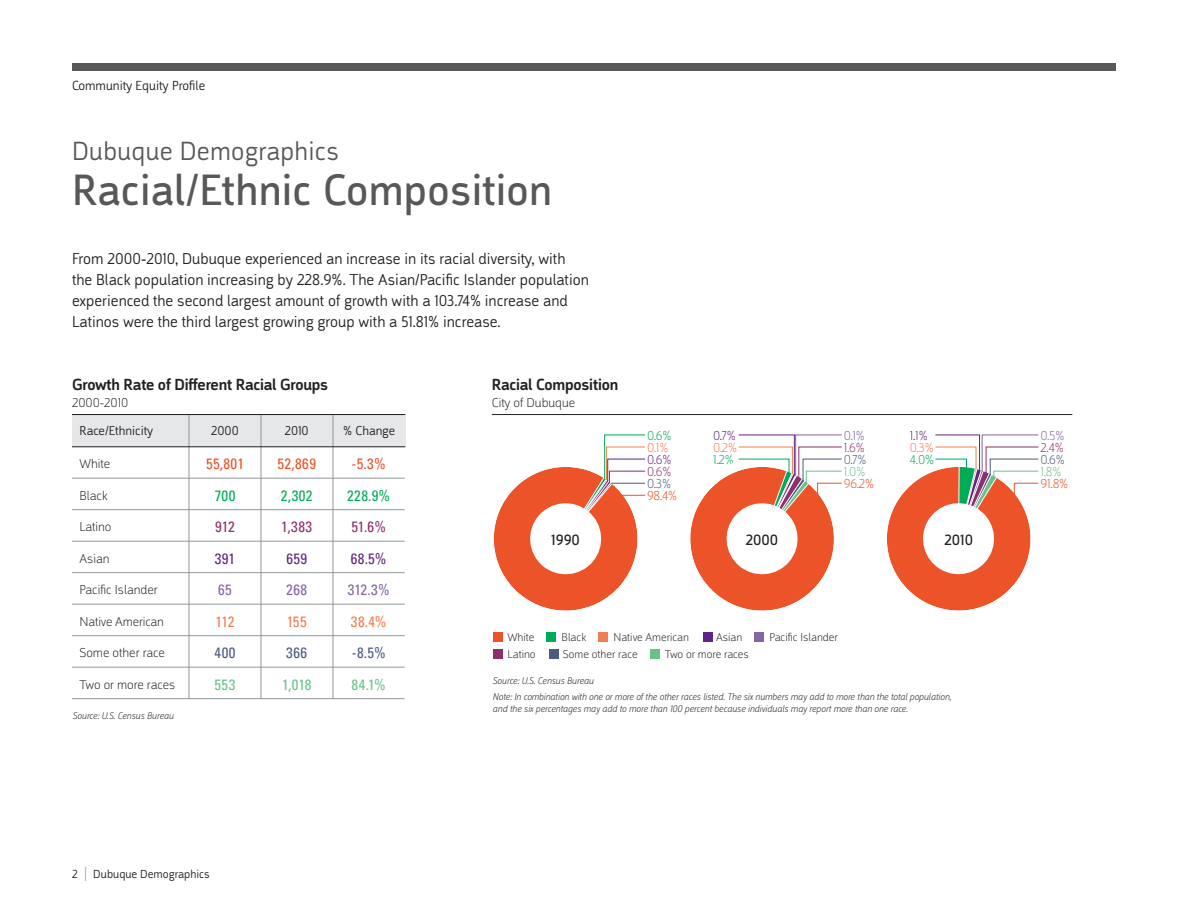
<style>
.page{position:relative;width:1188px;height:918px;background:#fff}
.page>*{position:absolute;margin:0;border:0;box-sizing:border-box;transform-origin:0 0}
.t1{font:45px "Argumentum";letter-spacing:.01em;color:#57585a}
.t2{font:300 27px "Argumentum";letter-spacing:.01em;color:#57585a}
.t3{font:500 16.5px "Argumentum";letter-spacing:-.01em;color:#231f20}
.t4{font:300 16.2px/21px "Argumentum";color:#231f20}
.t5{font:15.3px "Argumentum";color:#231f20}
.t6{font:condensed 15px "Univers";letter-spacing:.025em;color:#ec5328}
.t7{font:condensed 15px "Univers";letter-spacing:.03em;color:#00ab57}
.t8{font:condensed 15px "Univers";color:#8b306c}
.t9{font:condensed 15px "Univers";letter-spacing:.025em;color:#6ac28b}
.t10{font:condensed 15px "Univers";letter-spacing:.025em;color:#5e2584}
.t11{font:condensed 15px "Univers";letter-spacing:.025em;color:#8665a5}
.t12{font:condensed 15px "Univers";letter-spacing:-.03em;color:#f17e53}
.t13{font:condensed 15px "Univers";letter-spacing:.03em;color:#4c5b81}
.t14{font:300 13.5px "Argumentum";color:#231f20}
.t15{font:200 13.35px "Argumentum";color:#ec5328}
.t16{font:200 13.35px "Argumentum";color:#4c5b81}
.t17{font:200 13.35px "Argumentum";color:#8b306c}
.t18{font:200 13.35px "Argumentum";color:#f17e53}
.t19{font:200 13.35px "Argumentum";color:#00ab57}
.t20{font:200 13.35px "Argumentum";color:#5e2584}
.t21{font:200 13.35px "Argumentum";color:#8665a5}
.t22{font:200 13.35px "Argumentum";color:#6ac28b}
.t23{font:200 13.2px "Argumentum";color:#231f20}
.t24{font:300 13.2px "Argumentum";color:#231f20}
.t25{font:300 12px "Argumentum";color:#231f20}
.t26{font:200 11.55px "Argumentum";color:#231f20}
.t27{font:italic 200 9.9px/16px "Argumentum";color:#231f20}
.s1{font-family:"Univers";font-weight:100;font-stretch:ultra-condensed;font-size:19.5px;color:#939598}
</style>
<div class="page">
<div style="left:72px;top:414px;width:333px;height:33px;background:#e6e7e9"></div>
<div style="left:493px;top:632px;width:9px;height:10px;background:#ec5328"></div>
<div style="left:650px;top:649px;width:10px;height:10px;background:#6ac28b"></div>
<div style="left:493px;top:649px;width:9px;height:10px;background:#8b306c"></div>
<div style="left:549px;top:649px;width:9px;height:10px;background:#4c5b81"></div>
<div style="left:546px;top:632px;width:10px;height:10px;background:#00ab57"></div>
<div style="left:598px;top:632px;width:10px;height:10px;background:#f17e53"></div>
<div style="left:703px;top:632px;width:9px;height:10px;background:#5e2584"></div>
<div style="left:754px;top:632px;width:10px;height:10px;background:#8665a5"></div>
<div style="left:72px;top:63px;width:1044px;height:7px;background:#57585a"></div>
<hr style="left:492px;top:414px;width:580px;height:1px;background:#231f20">
<hr style="left:72px;top:478px;width:333px;height:1px;background:#939598">
<hr style="left:72px;top:509px;width:333px;height:1px;background:#939598">
<hr style="left:72px;top:541px;width:333px;height:1px;background:#939598">
<hr style="left:72px;top:572px;width:333px;height:1px;background:#939598">
<hr style="left:72px;top:604px;width:333px;height:1px;background:#939598">
<hr style="left:72px;top:635px;width:333px;height:1px;background:#939598">
<hr style="left:72px;top:667px;width:333px;height:1px;background:#939598">
<hr style="left:72px;top:698px;width:333px;height:1px;background:#939598">
<hr style="left:189px;top:415px;width:1px;height:284px;background:#939598">
<hr style="left:261px;top:415px;width:1px;height:284px;background:#939598">
<hr style="left:333px;top:415px;width:1px;height:284px;background:#939598">
<hr style="left:72px;top:446px;width:333px;height:1px;background:#231f20">
<hr style="left:72px;top:414px;width:333px;height:1px;background:#231f20">
<svg style="left:887px;top:434px;width:152px;height:177px"></svg>
<svg style="left:494px;top:434px;width:348px;height:177px"></svg>
<p class="t14" style="left:72px;top:77px;width:135px">Community Equity Profile</p>
<h2 class="t2" style="left:72px;top:134px;width:269px">Dubuque Demographics</h2>
<h1 class="t1" style="left:72px;top:163px;width:482px">Racial/Ethnic Composition</h1>
<p class="t4" style="left:72px;top:248px;width:518px">From 2000-2010, Dubuque experienced an increase in its racial diversity, with the Black population increasing by 228.9%. The Asian/Pacific Islander population experienced the second largest amount of growth with a 103.74% increase and Latinos were the third largest growing group with a 51.81% increase.</p>
<p class="t3" style="left:72px;top:375px;width:258px">Growth Rate of Different Racial Groups</p>
<p class="t23" style="left:72px;top:395px;width:58px">2000-2010</p>
<p class="t3" style="left:492px;top:375px;width:128px">Racial Composition</p>
<p class="t23" style="left:492px;top:395px;width:85px">City of Dubuque</p>
<p class="t24" style="left:80px;top:423px;width:75px">Race/Ethnicity</p>
<p class="t24" style="left:211px;top:423px;width:29px">2000</p>
<p class="t24" style="left:285px;top:423px;width:25px">2010</p>
<p class="t24" style="left:343px;top:423px;width:53px">% Change</p>
<p class="t23" style="left:80px;top:456px;width:32px">White</p>
<p class="t23" style="left:80px;top:487px;width:30px">Black</p>
<p class="t23" style="left:80px;top:519px;width:33px">Latino</p>
<p class="t23" style="left:80px;top:550px;width:31px">Asian</p>
<p class="t23" style="left:80px;top:582px;width:80px">Pacific Islander</p>
<p class="t23" style="left:80px;top:613px;width:86px">Native American</p>
<p class="t23" style="left:80px;top:645px;width:87px">Some other race</p>
<p class="t23" style="left:80px;top:676px;width:97px">Two or more races</p>
<p class="t27" style="left:73px;top:708px;width:103px">Source: U.S. Census Bureau</p>
<p class="t6" style="left:206px;top:454px;width:39px">55,801</p>
<p class="t6" style="left:277px;top:454px;width:40px">52,869</p>
<p class="t6" style="left:352px;top:454px;width:36px">-5.3%</p>
<p class="t7" style="left:215px;top:486px;width:22px">700</p>
<p class="t7" style="left:281px;top:486px;width:33px">2,302</p>
<p class="t8" style="left:215px;top:517px;width:21px">912</p>
<p class="t8" style="left:281px;top:517px;width:32px">1,383</p>
<p class="t10" style="left:215px;top:549px;width:22px">391</p>
<p class="t10" style="left:286px;top:549px;width:22px">659</p>
<p class="t11" style="left:218px;top:580px;width:15px">65</p>
<p class="t11" style="left:286px;top:580px;width:22px">268</p>
<p class="t12" style="left:216px;top:612px;width:20px">112</p>
<p class="t12" style="left:287px;top:612px;width:21px">155</p>
<p class="t13" style="left:214px;top:643px;width:23px">400</p>
<p class="t13" style="left:286px;top:643px;width:22px">366</p>
<p class="t9" style="left:215px;top:675px;width:22px">553</p>
<p class="t9" style="left:282px;top:675px;width:31px">1,018</p>
<p class="t7" style="left:347px;top:486px;width:45px">228.9%</p>
<p class="t8" style="left:351px;top:517px;width:36px">51.6%</p>
<p class="t10" style="left:351px;top:549px;width:37px">68.5%</p>
<p class="t11" style="left:348px;top:580px;width:44px">312.3%</p>
<p class="t12" style="left:351px;top:612px;width:37px">38.4%</p>
<p class="t13" style="left:352px;top:643px;width:36px">-8.5%</p>
<p class="t9" style="left:352px;top:675px;width:36px">84.1%</p>
<p class="t19" style="left:647px;top:427px;width:26px">0.6%</p>
<p class="t20" style="left:647px;top:451px;width:26px">0.6%</p>
<p class="t18" style="left:647px;top:439px;width:23px">0.1%</p>
<p class="t17" style="left:647px;top:463px;width:26px">0.6%</p>
<p class="t16" style="left:647px;top:476px;width:25px">0.3%</p>
<p class="t15" style="left:647px;top:488px;width:32px">98.4%</p>
<p class="t20" style="left:713px;top:427px;width:24px">0.7%</p>
<p class="t20" style="left:910px;top:427px;width:19px">1.1%</p>
<p class="t21" style="left:844px;top:427px;width:23px">0.1%</p>
<p class="t15" style="left:844px;top:476px;width:32px">96.2%</p>
<p class="t18" style="left:713px;top:439px;width:26px">0.2%</p>
<p class="t18" style="left:910px;top:439px;width:25px">0.3%</p>
<p class="t17" style="left:844px;top:439px;width:23px">1.6%</p>
<p class="t19" style="left:713px;top:451px;width:22px">1.2%</p>
<p class="t19" style="left:910px;top:451px;width:26px">4.0%</p>
<p class="t16" style="left:844px;top:451px;width:24px">0.7%</p>
<p class="t22" style="left:844px;top:463px;width:23px">1.0%</p>
<p class="t5" style="left:551px;top:531px;width:30px">1990</p>
<p class="t5" style="left:746px;top:531px;width:34px">2000</p>
<p class="t5" style="left:945px;top:531px;width:30px">2010</p>
<p class="t26" style="left:507px;top:630px;width:29px">White</p>
<p class="t26" style="left:562px;top:630px;width:26px">Black</p>
<p class="t26" style="left:613px;top:630px;width:77px">Native American</p>
<p class="t26" style="left:716px;top:630px;width:28px">Asian</p>
<p class="t26" style="left:769px;top:630px;width:70px">Pacific Islander</p>
<p class="t26" style="left:507px;top:647px;width:30px">Latino</p>
<p class="t26" style="left:563px;top:647px;width:76px">Some other race</p>
<p class="t26" style="left:665px;top:647px;width:86px">Two or more races</p>
<p class="t27" style="left:493px;top:673px;width:460px">Source: U.S. Census Bureau<br>Note: In combination with one or more of the other races listed. The six numbers may add to more than the total population,</p>
<p class="t27" style="left:493px;top:700px;width:417px">and the six percentages may add to more than 100 percent because individuals may report more than one race.</p>
<p class="t25" style="left:72px;top:866px;width:139px">2 <span class="s1">|</span> Dubuque Demographics</p>
<p class="t21" style="left:1040px;top:427px;width:26px">0.5%</p>
<p class="t17" style="left:1040px;top:439px;width:25px">2.4%</p>
<p class="t16" style="left:1040px;top:451px;width:26px">0.6%</p>
<p class="t22" style="left:1040px;top:463px;width:23px">1.8%</p>
<p class="t15" style="left:1040px;top:476px;width:29px">91.8%</p>
</div>
